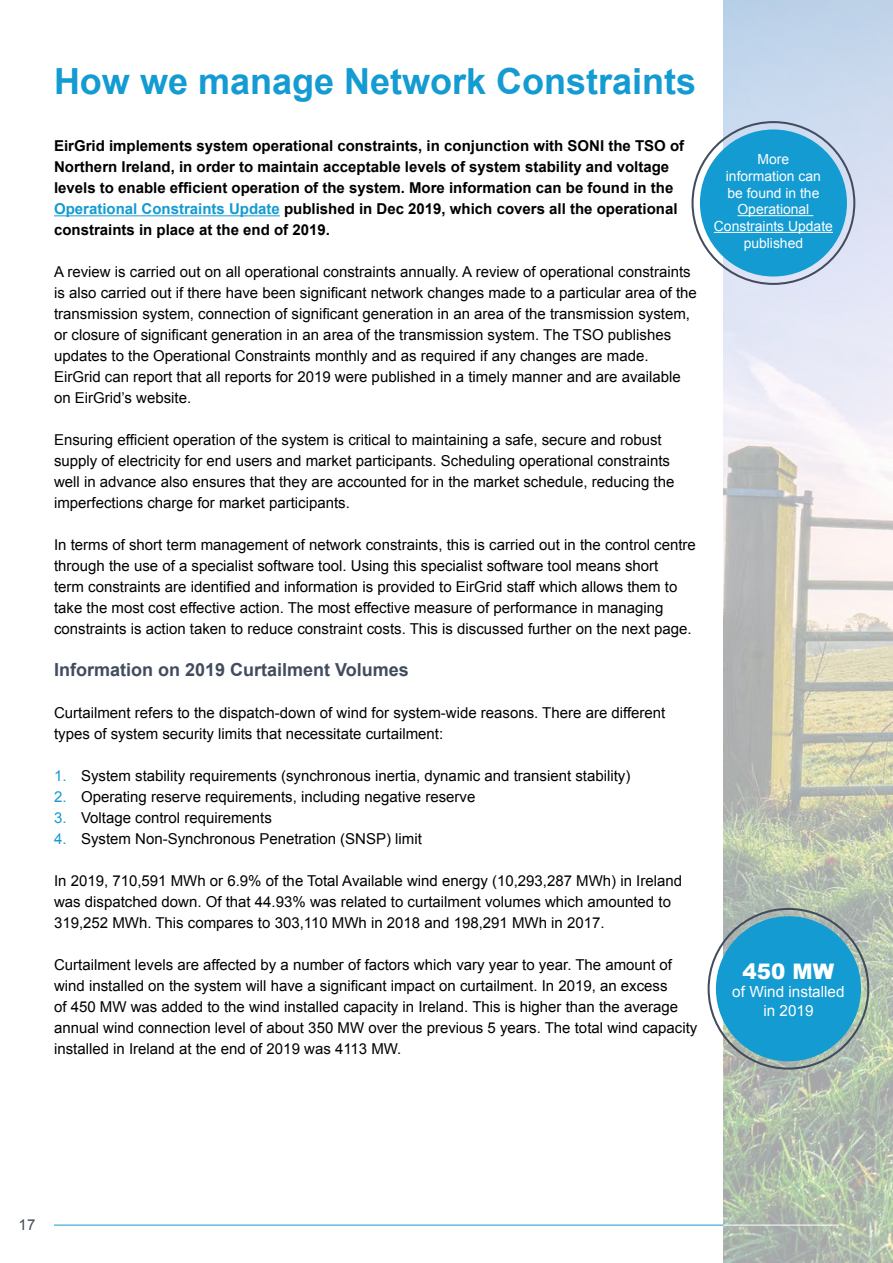
<style>
.page{position:relative;width:893px;height:1263px;background:#fff}
.page>*{position:absolute;margin:0;border:0;box-sizing:border-box;transform-origin:0 0}
.t1{font:700 36px "Arial";color:#139bd2}
.t2{font:900 21.45px "Arial";color:#fff}
.t3{font:700 18px "Arial";color:#424c5d}
.t4{font:15.3px/18.3px "Arial";color:#fff;text-align:center}
.t5{font:15px/21px "Arial";color:#000}
.t6{font:700 15px/21px "Arial";color:#000}
.t7{font:15px "Arial";color:#424c5d}
.t8{font:13.95px/16.6px "Arial";color:#fff;text-align:center}
.s1{color:#139bd2}
</style>
<div class="page">
<img style="left:723px;top:0;width:170px;height:1263px">
<hr style="left:723px;top:1225px;width:116px;height:1px;background:#fff">
<hr style="left:54px;top:1225px;width:669px;height:1px;background:#139bd2">
<hr style="left:54px;top:215px;width:226px;height:1px;background:#139bd2">
<div style="left:700px;top:129px;width:147px;height:147px;background:#139bd2;border-radius:50%"></div>
<hr style="left:737px;top:215px;width:76px;height:1px;background:#fff">
<hr style="left:714px;top:232px;width:119px;height:1px;background:#fff">
<div style="left:716px;top:916px;width:145px;height:145px;background:#139bd2;border-radius:50%"></div>
<h1 class="t1" style="left:54px;top:58px;width:644px">How we manage Network Constraints</h1>
<p class="t6" style="left:54px;top:136px;width:632px">EirGrid implements system operational constraints, in conjunction with SONI the TSO of Northern Ireland, in order to maintain acceptable levels of system stability and voltage levels to enable efficient operation of the system. More information can be found in the <span class="s1">Operational Constraints Update</span> published in Dec 2019, which covers all the operational constraints in place at the end of 2019.</p>
<p class="t5" style="left:54px;top:262px;width:644px">A review is carried out on all operational constraints annually. A review of operational constraints is also carried out if there have been significant network changes made to a particular area of the transmission system, connection of significant generation in an area of the transmission system, or closure of significant generation in an area of the transmission system. The TSO publishes updates to the Operational Constraints monthly and as required if any changes are made.<br>EirGrid can report that all reports for 2019 were published in a timely manner and are available on EirGrid’s website.</p>
<p class="t5" style="left:54px;top:430px;width:622px">Ensuring efficient operation of the system is critical to maintaining a safe, secure and robust supply of electricity for end users and market participants. Scheduling operational constraints well in advance also ensures that they are accounted for in the market schedule, reducing the imperfections charge for market participants.</p>
<p class="t5" style="left:54px;top:535px;width:643px">In terms of short term management of network constraints, this is carried out in the control centre through the use of a specialist software tool. Using this specialist software tool means short<br>term constraints are identified and information is provided to EirGrid staff which allows them to take the most cost effective action. The most effective measure of performance in managing constraints is action taken to reduce constraint costs. This is discussed further on the next page.</p>
<p class="t3" style="left:54px;top:658px;width:356px">Information on 2019 Curtailment Volumes</p>
<p class="t5" style="left:54px;top:703px;width:613px">Curtailment refers to the dispatch-down of wind for system-wide reasons. There are different types of system security limits that necessitate curtailment:</p>
<p class="t5" style="left:54px;top:766px;width:578px"><span class="s1">1.</span> System stability requirements (synchronous inertia, dynamic and transient stability)</p>
<p class="t5" style="left:54px;top:787px;width:423px"><span class="s1">2.</span> Operating reserve requirements, including negative reserve</p>
<p class="t5" style="left:54px;top:808px;width:219px"><span class="s1">3.</span> Voltage control requirements</p>
<p class="t5" style="left:54px;top:829px;width:369px"><span class="s1">4.</span> System Non-Synchronous Penetration (SNSP) limit</p>
<p class="t5" style="left:54px;top:871px;width:630px">In 2019, 710,591 MWh or 6.9% of the Total Available wind energy (10,293,287 MWh) in Ireland was dispatched down. Of that 44.93% was related to curtailment volumes which amounted to<br>319,252 MWh. This compares to 303,110 MWh in 2018 and 198,291 MWh in 2017.</p>
<p class="t5" style="left:54px;top:955px;width:645px">Curtailment levels are affected by a number of factors which vary year to year. The amount of wind installed on the system will have a significant impact on curtailment. In 2019, an excess<br>of 450 MW was added to the wind installed capacity in Ireland. This is higher than the average annual wind connection level of about 350 MW over the previous 5 years. The total wind capacity installed in Ireland at the end of 2019 was 4113 MW.</p>
<p class="t8" style="left:714px;top:151px;width:121px">More<br>information can<br>be found in the<br>Operational<br>Constraints Update published</p>
<h2 class="t2" style="left:743px;top:956px;width:93px">450 MW</h2>
<p class="t4" style="left:732px;top:983px;width:114px">of Wind installed in 2019</p>
<p class="t7" style="left:19px;top:1215px;width:18px">17</p>
</div>
